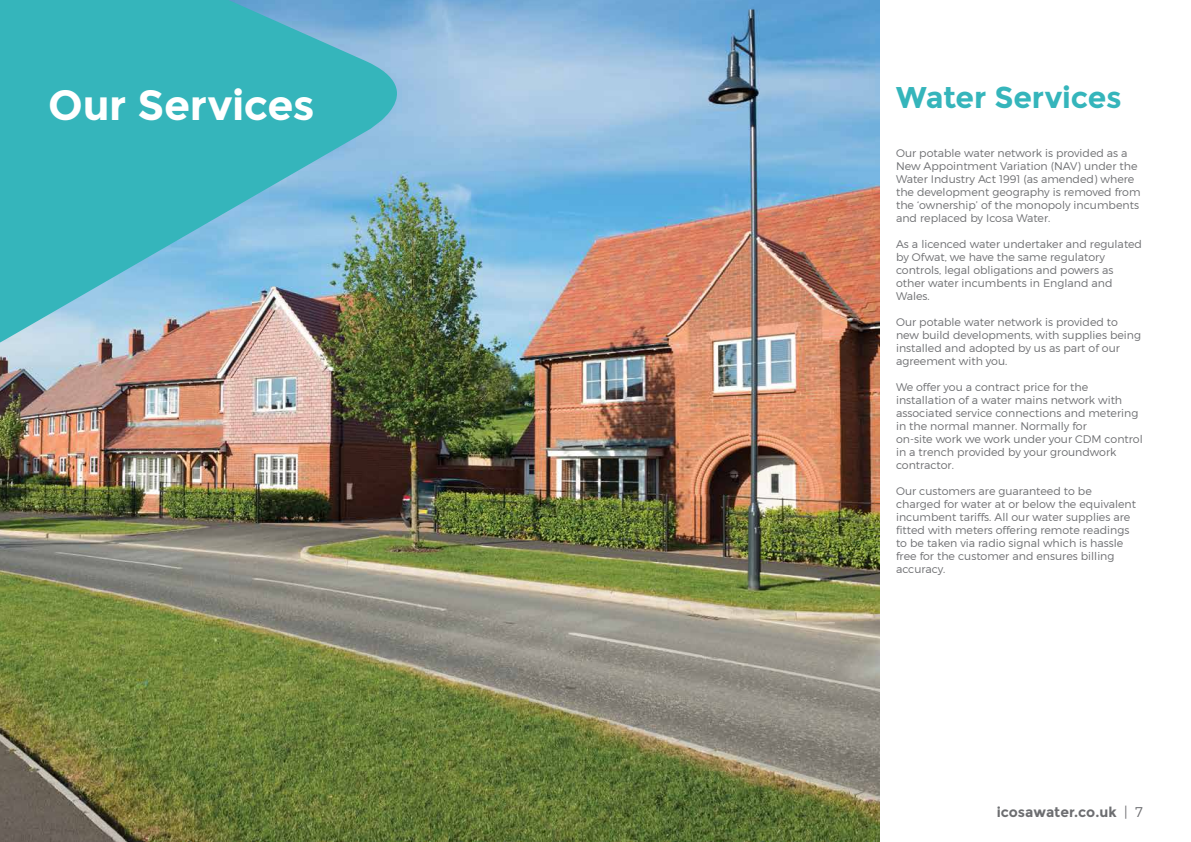
<style>
.page{position:relative;width:1191px;height:842px;background:#fff}
.page>*{position:absolute;margin:0;border:0;box-sizing:border-box;transform-origin:0 0}
.t1{font:700 42px "Montserrat";letter-spacing:-.01em;color:#fff}
.t2{font:700 30px "Montserrat";letter-spacing:-.005em;color:#35b5bb}
.t3{font:700 14px "Montserrat";letter-spacing:-.005em;color:#6d6e71}
.t4{font:300 11px/13px "Montserrat";color:#6d6e71}
.s1{font-weight:300}
</style>
<div class="page">
<img style="left:0;top:0;width:879px;height:842px">
<img style="left:0;top:0;width:435px;height:377px">
<h1 class="t1" style="left:48px;top:80px;width:268px">Our Services</h1>
<h2 class="t2" style="left:896px;top:80px;width:227px">Water Services</h2>
<p class="t4" style="left:896px;top:146px;width:246px">Our potable water network is provided as a New Appointment Variation (NAV) under the Water Industry Act 1991 (as amended) where the development geography is removed from the ‘ownership’ of the monopoly incumbents and replaced by Icosa Water.</p>
<p class="t4" style="left:896px;top:237px;width:247px">As a licenced water undertaker and regulated by Ofwat, we have the same regulatory controls, legal obligations and powers as other water incumbents in England and Wales.</p>
<p class="t4" style="left:896px;top:315px;width:246px">Our potable water network is provided to new build developments, with supplies being installed and adopted by us as part of our agreement with you.</p>
<p class="t4" style="left:896px;top:380px;width:248px">We offer you a contract price for the installation of a water mains network with associated service connections and metering in the normal manner. Normally for<br>on-site work we work under your CDM control in a trench provided by your groundwork contractor.</p>
<p class="t4" style="left:896px;top:484px;width:241px">Our customers are guaranteed to be charged for water at or below the equivalent incumbent tariffs. All our water supplies are fitted with meters offering remote readings to be taken via radio signal which is hassle free for the customer and ensures billing accuracy.</p>
<p class="t3" style="left:996px;top:804px;width:147px">icosawater.co.uk <span class="s1">| 7</span></p>
</div>
